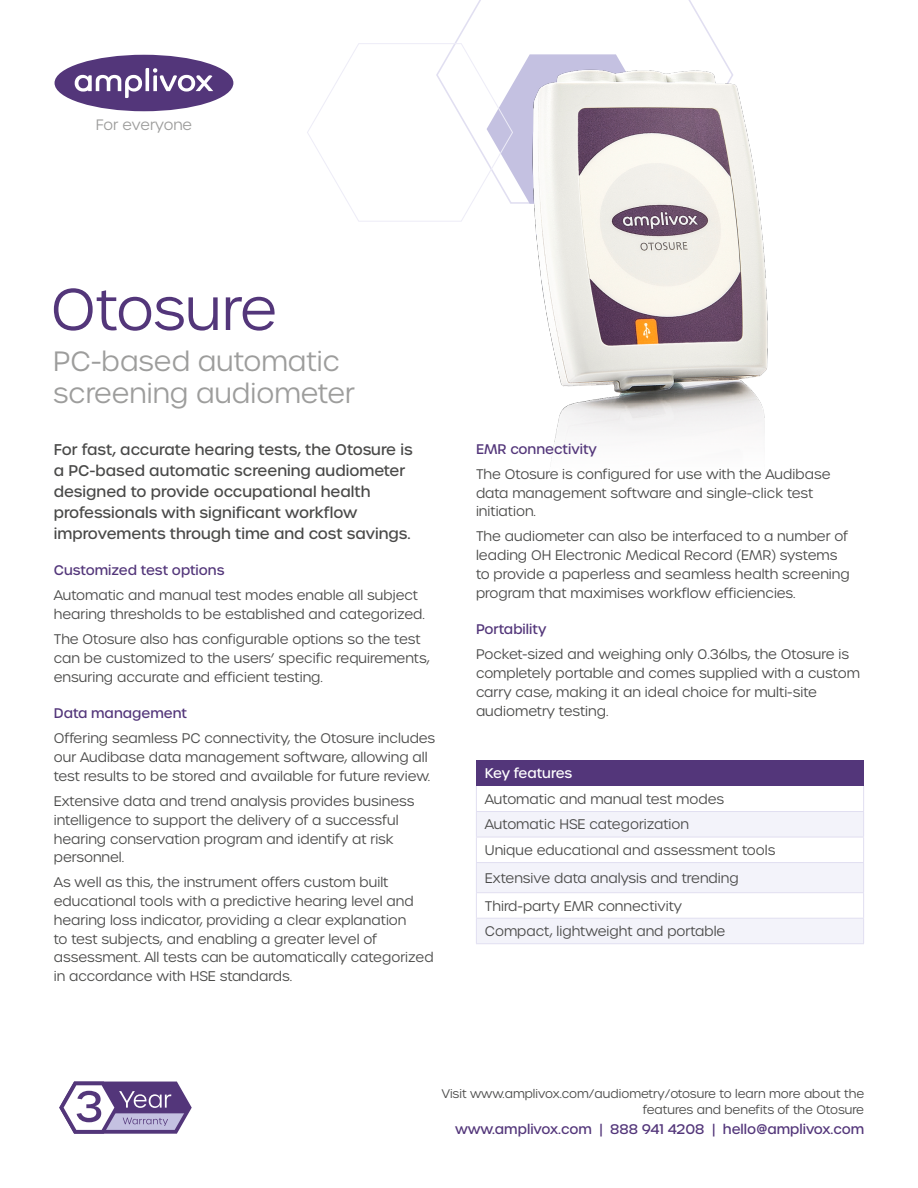
<style>
.page{position:relative;width:918px;height:1188px;background:#fff}
.page>*{position:absolute;margin:0;border:0;box-sizing:border-box;transform-origin:0 0}
.t1{font:300 57px "Urbane";letter-spacing:-.01em;color:#53367a}
.t2{font:300 27px/31.5px "Urbane";color:#9d9d9c}
.t3{font:500 15px/21px "Urbane";color:#4a4a49}
.t4{font:300 14.55px "Urbane";color:#9d9d9c}
.t5{font:300 13.5px/18.8px "Urbane";color:#4a4a49}
.t6{font:500 13.5px "Urbane";color:#53367a}
.t7{font:500 13.5px "Urbane";letter-spacing:-.01em;color:#fff}
.t8{font:300 12px/16.5px "Urbane";color:#4a4a49;text-align:right}
</style>
<div class="page">
<svg style="left:307px;top:43px;width:161px;height:179px"></svg>
<img style="left:468px;top:0;width:300px;height:459px">
<div style="left:476px;top:761px;width:388px;height:25px;background:#53367a"></div>
<svg style="left:477px;top:812px;width:386px;height:131px;fill:#f3f3fa"></svg>
<hr style="left:476px;top:811px;width:388px;height:1px;background:#e1dff1">
<hr style="left:476px;top:837px;width:388px;height:1px;background:#e1dff1">
<hr style="left:476px;top:862px;width:388px;height:1px;background:#e1dff1">
<hr style="left:476px;top:892px;width:388px;height:1px;background:#e1dff1">
<hr style="left:476px;top:918px;width:388px;height:1px;background:#e1dff1">
<hr style="left:476px;top:943px;width:388px;height:1px;background:#e1dff1">
<svg style="left:476px;top:786px;width:1px;height:157px"></svg>
<svg style="left:863px;top:786px;width:1px;height:157px"></svg>
<svg style="left:59px;top:1081px;width:133px;height:53px"></svg>
<div style="left:55px;top:55px;width:178px;height:56px;background:#53367a;border-radius:50%"></div>
<svg style="left:75px;top:68px;width:138px;height:30px"></svg>
<p class="t4" style="left:96px;top:115px;width:98px">For everyone</p>
<h1 class="t1" style="left:51px;top:273px;width:228px">Otosure</h1>
<h2 class="t2" style="left:53px;top:346px;width:303px">PC-based automatic screening audiometer</h2>
<p class="t3" style="left:54px;top:439px;width:360px">For fast, accurate hearing tests, the Otosure is a PC-based automatic screening audiometer designed to provide occupational health professionals with significant workflow improvements through time and cost savings.</p>
<p class="t6" style="left:54px;top:562px;width:172px">Customized test options</p>
<p class="t5" style="left:54px;top:586px;width:373px">Automatic and manual test modes enable all subject hearing thresholds to be established and categorized.</p>
<p class="t5" style="left:54px;top:630px;width:377px">The Otosure also has configurable options so the test can be customized to the users’ specific requirements, ensuring accurate and efficient testing.</p>
<p class="t6" style="left:54px;top:705px;width:135px">Data management</p>
<p class="t5" style="left:54px;top:729px;width:383px">Offering seamless PC connectivity, the Otosure includes our Audibase data management software, allowing all test results to be stored and available for future review.</p>
<p class="t5" style="left:54px;top:792px;width:362px">Extensive data and trend analysis provides business intelligence to support the delivery of a successful hearing conservation program and identify at risk personnel.</p>
<p class="t5" style="left:54px;top:873px;width:381px">As well as this, the instrument offers custom built educational tools with a predictive hearing level and hearing loss indicator, providing a clear explanation<br>to test subjects, and enabling a greater level of assessment. All tests can be automatically categorized in accordance with HSE standards.</p>
<p class="t6" style="left:476px;top:440px;width:122px">EMR connectivity</p>
<p class="t5" style="left:476px;top:465px;width:356px">The Otosure is configured for use with the Audibase data management software and single-click test initiation.</p>
<p class="t5" style="left:476px;top:527px;width:375px">The audiometer can also be interfaced to a number of leading OH Electronic Medical Record (EMR) systems to provide a paperless and seamless health screening program that maximises workflow efficiencies.</p>
<p class="t6" style="left:476px;top:620px;width:72px">Portability</p>
<p class="t5" style="left:476px;top:645px;width:385px">Pocket-sized and weighing only 0.36lbs, the Otosure is completely portable and comes supplied with a custom carry case, making it an ideal choice for multi-site audiometry testing.</p>
<p class="t7" style="left:485px;top:765px;width:89px">Key features</p>
<p class="t5" style="left:485px;top:786px;width:292px;line-height:25.5px">Automatic and manual test modes<br>Automatic HSE categorization<br>Unique educational and assessment tools</p>
<p class="t5" style="left:485px;top:864px;width:255px;line-height:27.8px">Extensive data analysis and trending<br>Third-party EMR connectivity</p>
<p class="t5" style="left:485px;top:922px;width:242px">Compact, lightweight and portable</p>
<p class="t8" style="left:442px;top:1085px;width:424px">Visit www.amplivox.com/audiometry/otosure to learn more about the features and benefits of the Otosure</p>
<p class="t6" style="left:455px;top:1120px;width:411px">www.amplivox.com | 888 941 4208 | hello@amplivox.com</p>
</div>
